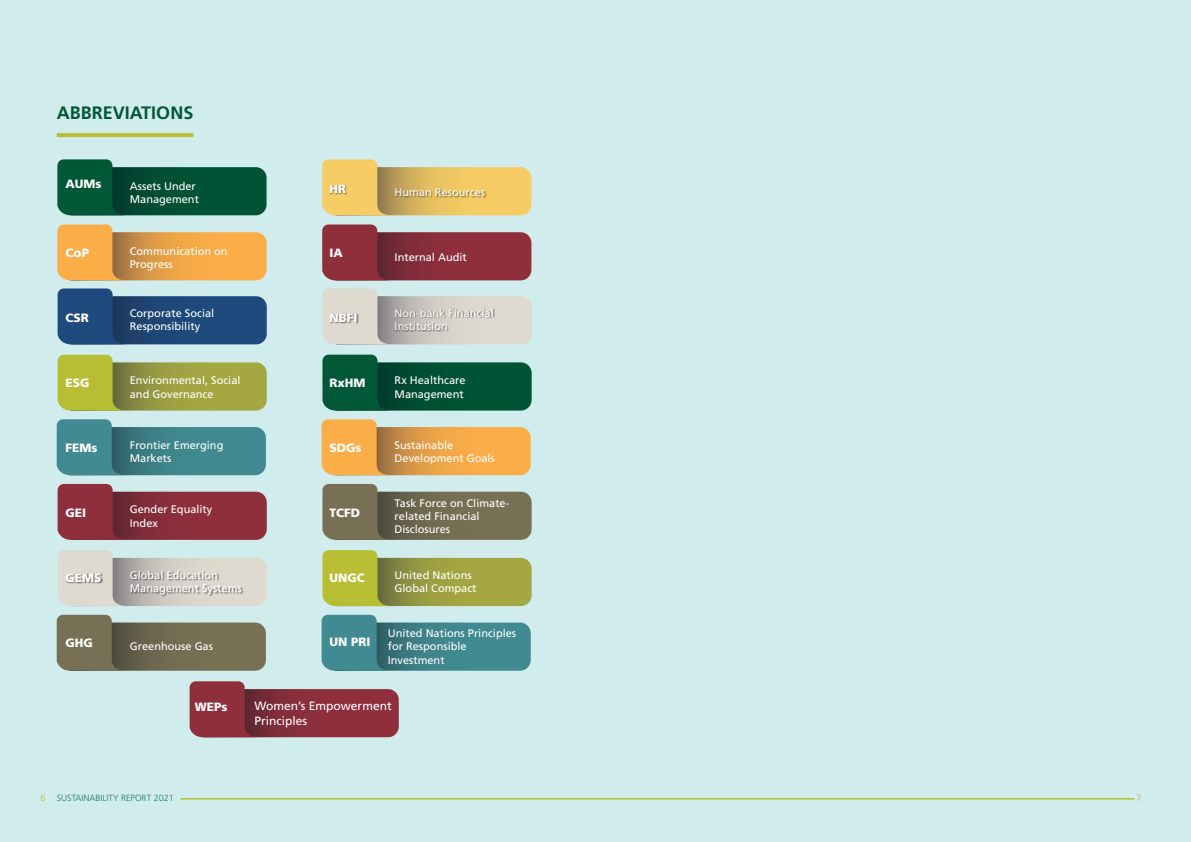
<style>
.page{position:relative;width:1191px;height:842px;background:#d1ecec}
.page>*{position:absolute;margin:0;border:0;box-sizing:border-box;transform-origin:0 0}
.t1{font:700 18px "Frutiger LT Std";color:#005837}
.t2{font:900 12px "Frutiger LT Std";color:#fff}
.t3{font:12px/14.4px "Frutiger LT Std";color:#fff}
.t4{font:11px/13.2px "Frutiger LT Std";color:#fff}
.t5{font:300 9px "Frutiger LT Std";color:#1e7c62}
.t6{font:300 9px "Frutiger LT Std";color:#b8bf34}
</style>
<div class="page">
<hr style="left:180px;top:798px;width:954px;height:1px;background:#b8bf34">
<hr style="left:57px;top:133px;width:136px;height:4px;background:#b8bf34">
<svg style="left:57px;top:159px;width:209px;height:56px;background:#186349"></svg>
<svg style="left:57px;top:224px;width:209px;height:56px;background:#e8ac5a"></svg>
<svg style="left:58px;top:288px;width:209px;height:56px;background:#335b86"></svg>
<svg style="left:58px;top:355px;width:209px;height:56px;background:#a7ad51"></svg>
<svg style="left:57px;top:419px;width:209px;height:56px;background:#4f9096"></svg>
<svg style="left:58px;top:484px;width:209px;height:56px;background:#91434e"></svg>
<svg style="left:58px;top:550px;width:209px;height:56px"></svg>
<svg style="left:57px;top:615px;width:209px;height:56px;background:#7c7962"></svg>
<svg style="left:322px;top:159px;width:209px;height:56px;background:#e4c673"></svg>
<svg style="left:322px;top:224px;width:209px;height:56px;background:#91444f"></svg>
<svg style="left:322px;top:288px;width:209px;height:56px"></svg>
<svg style="left:322px;top:355px;width:209px;height:56px;background:#176249"></svg>
<svg style="left:321px;top:419px;width:210px;height:56px;background:#e8ac5a"></svg>
<svg style="left:322px;top:484px;width:209px;height:56px;background:#7c7962"></svg>
<svg style="left:322px;top:550px;width:209px;height:56px;background:#a7ad51"></svg>
<svg style="left:321px;top:615px;width:210px;height:56px;background:#4f9096"></svg>
<svg style="left:190px;top:681px;width:209px;height:56px;background:#91444f"></svg>
<div style="left:330px;top:184px;width:18px;height:11px;background:#000;opacity:.5"></div>
<div style="left:396px;top:188px;width:91px;height:10px;background:#000;opacity:.5"></div>
<div style="left:330px;top:313px;width:29px;height:11px;background:#000;opacity:.5"></div>
<div style="left:396px;top:308px;width:99px;height:24px;background:#000;opacity:.5"></div>
<div style="left:66px;top:573px;width:37px;height:11px;background:#000;opacity:.5"></div>
<div style="left:130px;top:571px;width:113px;height:26px;background:#000;opacity:.5"></div>
<h1 class="t1" style="left:57px;top:102px;width:138px">ABBREVIATIONS</h1>
<p class="t2" style="left:66px;top:177px;width:37px">AUMs</p>
<p class="t4" style="left:130px;top:180px;width:71px">Assets Under<br>Management</p>
<p class="t2" style="left:329px;top:181px;width:18px">HR</p>
<p class="t4" style="left:394px;top:186px;width:92px">Human Resources</p>
<p class="t2" style="left:66px;top:246px;width:25px">CoP</p>
<p class="t4" style="left:130px;top:245px;width:99px">Communication on<br>Progress</p>
<p class="t2" style="left:329px;top:246px;width:15px">IA</p>
<p class="t4" style="left:394px;top:251px;width:74px">Internal Audit</p>
<p class="t2" style="left:66px;top:310px;width:25px">CSR</p>
<p class="t4" style="left:130px;top:306px;width:86px">Corporate Social<br>Responsibility</p>
<p class="t2" style="left:329px;top:310px;width:30px">NBFI</p>
<p class="t4" style="left:394px;top:306px;width:101px">Non-bank Financial<br>Institusion</p>
<p class="t2" style="left:66px;top:375px;width:25px">ESG</p>
<p class="t4" style="left:130px;top:374px;width:112px">Environmental, Social and Governance</p>
<p class="t2" style="left:329px;top:375px;width:37px">RxHM</p>
<p class="t4" style="left:394px;top:374px;width:72px">Rx Healthcare<br>Management</p>
<p class="t2" style="left:66px;top:440px;width:34px">FEMs</p>
<p class="t4" style="left:130px;top:439px;width:95px">Frontier Emerging<br>Markets</p>
<p class="t2" style="left:329px;top:440px;width:34px">SDGs</p>
<p class="t4" style="left:394px;top:439px;width:102px">Sustainable<br>Development Goals</p>
<p class="t2" style="left:66px;top:505px;width:22px">GEI</p>
<p class="t4" style="left:130px;top:503px;width:84px">Gender Equality<br>Index</p>
<p class="t2" style="left:329px;top:505px;width:32px">TCFD</p>
<p class="t4" style="left:394px;top:496px;width:116px">Task Force on Climate&shy;related Financial<br>Disclosures</p>
<p class="t2" style="left:66px;top:570px;width:37px">GEMS</p>
<p class="t4" style="left:130px;top:569px;width:113px">Global Education<br>Management Systems</p>
<p class="t2" style="left:329px;top:570px;width:37px">UNGC</p>
<p class="t4" style="left:394px;top:569px;width:83px">United Nations<br>Global Compact</p>
<p class="t4" style="left:388px;top:627px;width:130px">United Nations Principles for Responsible<br>Investment</p>
<p class="t3" style="left:255px;top:699px;width:139px">Women’s Empowerment<br>Principles</p>
<p class="t2" style="left:66px;top:636px;width:29px">GHG</p>
<p class="t4" style="left:130px;top:640px;width:85px">Greenhouse Gas</p>
<p class="t2" style="left:329px;top:635px;width:43px">UN PRI</p>
<p class="t2" style="left:195px;top:700px;width:34px">WEPs</p>
<p class="t6" style="left:40px;top:793px;width:7px">6</p>
<p class="t5" style="left:57px;top:793px;width:118px">SUSTAINABILITY REPORT 2021</p>
<p class="t6" style="left:1136px;top:793px;width:7px">7</p>
</div>
